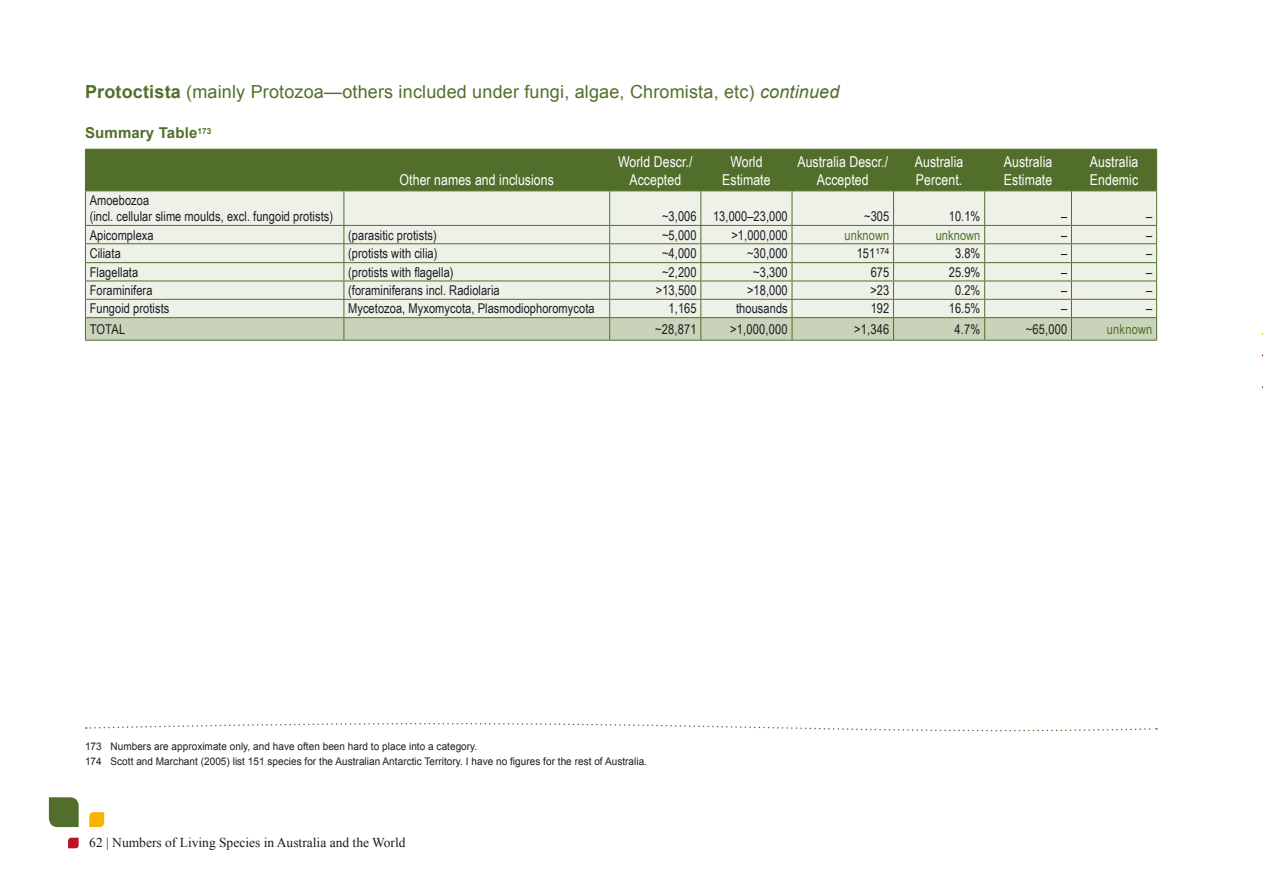
<style>
.page{position:relative;width:1263px;height:893px;background:#fff}
.page>*{position:absolute;margin:0;border:0;box-sizing:border-box;transform-origin:0 0}
.t1{font:18px "Arial";letter-spacing:.01em;color:#516f2a}
.t2{font:15px/18px "Arial Narrow";letter-spacing:.005em;color:#fff;text-align:center}
.t3{font:700 15px "Arial";letter-spacing:.01em;color:#516f2a}
.t4{font:13.5px/16.2px "Arial Narrow";letter-spacing:.005em;color:#1b1c20}
.t5{font:13.5px "Times New Roman";color:#1b1c20}
.t6{font:13.5px "Arial Narrow";letter-spacing:.005em;color:#516f2a}
.t7{font:10.5px/15.6px "Arial";letter-spacing:.005em;color:#1b1c20;scale:.95 1}
.s1{font-weight:700}
.s2{font-style:italic}
</style>
<div class="page">
<hr style="left:1262px;top:0;width:1px;height:893px;background:#00011a">
<svg style="left:1262px;top:403px;width:1px;height:17px"></svg>
<svg style="left:1262px;top:366px;width:1px;height:13px"></svg>
<div style="left:86px;top:150px;width:1070px;height:40px;background:#516f2a"></div>
<div style="left:86px;top:191px;width:1070px;height:34px;background:#eef1e8"></div>
<hr style="left:85px;top:149px;width:259px;height:1px;background:#516f2a">
<hr style="left:85px;top:150px;width:1px;height:40px;background:#516f2a">
<hr style="left:344px;top:149px;width:266px;height:1px;background:#516f2a">
<hr style="left:343px;top:150px;width:1px;height:40px;background:#516f2a">
<hr style="left:610px;top:149px;width:91px;height:1px;background:#516f2a">
<hr style="left:609px;top:150px;width:1px;height:40px;background:#516f2a">
<hr style="left:701px;top:149px;width:91px;height:1px;background:#516f2a">
<hr style="left:700px;top:150px;width:1px;height:40px;background:#516f2a">
<hr style="left:792px;top:149px;width:101px;height:1px;background:#516f2a">
<hr style="left:792px;top:150px;width:1px;height:40px;background:#516f2a">
<hr style="left:893px;top:149px;width:92px;height:1px;background:#516f2a">
<hr style="left:893px;top:150px;width:1px;height:40px;background:#516f2a">
<hr style="left:985px;top:149px;width:86px;height:1px;background:#516f2a">
<hr style="left:984px;top:150px;width:1px;height:40px;background:#516f2a">
<hr style="left:1071px;top:149px;width:86px;height:1px;background:#516f2a">
<hr style="left:1071px;top:150px;width:1px;height:40px;background:#516f2a">
<hr style="left:1156px;top:150px;width:1px;height:40px;background:#516f2a">
<hr style="left:85px;top:190px;width:259px;height:1px;background:#516f2a">
<hr style="left:85px;top:191px;width:1px;height:34px;background:#516f2a">
<hr style="left:344px;top:190px;width:266px;height:1px;background:#516f2a">
<hr style="left:343px;top:191px;width:1px;height:34px;background:#516f2a">
<hr style="left:610px;top:190px;width:91px;height:1px;background:#516f2a">
<hr style="left:609px;top:191px;width:1px;height:34px;background:#516f2a">
<hr style="left:701px;top:190px;width:91px;height:1px;background:#516f2a">
<hr style="left:700px;top:191px;width:1px;height:34px;background:#516f2a">
<hr style="left:792px;top:190px;width:101px;height:1px;background:#516f2a">
<hr style="left:792px;top:191px;width:1px;height:34px;background:#516f2a">
<hr style="left:893px;top:190px;width:92px;height:1px;background:#516f2a">
<hr style="left:893px;top:191px;width:1px;height:34px;background:#516f2a">
<hr style="left:985px;top:190px;width:86px;height:1px;background:#516f2a">
<hr style="left:984px;top:191px;width:1px;height:34px;background:#516f2a">
<hr style="left:1071px;top:190px;width:86px;height:1px;background:#516f2a">
<hr style="left:1071px;top:191px;width:1px;height:34px;background:#516f2a">
<hr style="left:1156px;top:191px;width:1px;height:34px;background:#516f2a">
<hr style="left:85px;top:225px;width:259px;height:1px;background:#516f2a">
<hr style="left:344px;top:225px;width:266px;height:1px;background:#516f2a">
<hr style="left:610px;top:225px;width:91px;height:1px;background:#516f2a">
<hr style="left:701px;top:225px;width:91px;height:1px;background:#516f2a">
<hr style="left:792px;top:225px;width:101px;height:1px;background:#516f2a">
<hr style="left:893px;top:225px;width:92px;height:1px;background:#516f2a">
<hr style="left:985px;top:225px;width:86px;height:1px;background:#516f2a">
<hr style="left:1071px;top:225px;width:86px;height:1px;background:#516f2a">
<svg style="left:85px;top:226px;width:1072px;height:114px;background:#dee4d4"></svg>
<hr style="left:85px;top:340px;width:259px;height:1px;background:#516f2a">
<hr style="left:344px;top:340px;width:266px;height:1px;background:#516f2a">
<hr style="left:610px;top:340px;width:91px;height:1px;background:#516f2a">
<hr style="left:701px;top:340px;width:91px;height:1px;background:#516f2a">
<hr style="left:792px;top:340px;width:101px;height:1px;background:#516f2a">
<hr style="left:893px;top:340px;width:92px;height:1px;background:#516f2a">
<hr style="left:985px;top:340px;width:86px;height:1px;background:#516f2a">
<hr style="left:1071px;top:340px;width:86px;height:1px;background:#516f2a">
<svg style="left:86px;top:723px;width:1071px;height:9px"></svg>
<svg style="left:89px;top:812px;width:15px;height:15px"></svg>
<svg style="left:49px;top:797px;width:30px;height:30px"></svg>
<svg style="left:68px;top:838px;width:11px;height:10px"></svg>
<h1 class="t1" style="left:85px;top:80px;width:756px"><span class="s1">Protoctista</span> (mainly Protozoa—others included under fungi, algae, Chromista, etc) <span class="s2">continued</span></h1>
<p class="t3" style="left:85px;top:123px;width:128px">Summary Table<sup>173</sup></p>
<p class="t4" style="left:90px;top:192px;width:245px">Amoebozoa<br>(incl. cellular slime moulds, excl. fungoid protists)</p>
<p class="t2" style="left:400px;top:170px;width:156px">Other names and inclusions</p>
<p class="t2" style="left:618px;top:152px;width:76px">World Descr./<br>Accepted</p>
<p class="t2" style="left:722px;top:152px;width:50px">World<br>Estimate</p>
<p class="t2" style="left:797px;top:152px;width:92px">Australia Descr./<br>Accepted</p>
<p class="t2" style="left:915px;top:152px;width:50px;text-align:left">Australia<br>Percent.</p>
<p class="t2" style="left:1004px;top:152px;width:50px;text-align:left">Australia<br>Estimate</p>
<p class="t2" style="left:1090px;top:152px;width:50px;text-align:left">Australia<br>Endemic</p>
<p class="t4" style="left:662px;top:208px;width:127px">~3,006 13,000–23,000</p>
<p class="t4" style="left:864px;top:208px;width:27px">~305</p>
<p class="t4" style="left:949px;top:208px;width:33px">10.1%</p>
<p class="t4" style="left:1061px;top:208px;width:8px">–</p>
<p class="t4" style="left:1146px;top:208px;width:8px">–</p>
<p class="t4" style="left:90px;top:226px;width:66px">Apicomplexa</p>
<p class="t4" style="left:348px;top:226px;width:90px">(parasitic protists)</p>
<p class="t4" style="left:662px;top:226px;width:36px">~5,000</p>
<p class="t4" style="left:731px;top:226px;width:58px">&gt;1,000,000</p>
<p class="t6" style="left:844px;top:225px;width:46px">unknown</p>
<p class="t6" style="left:936px;top:225px;width:46px">unknown</p>
<p class="t4" style="left:1061px;top:226px;width:8px">–</p>
<p class="t4" style="left:1146px;top:226px;width:8px">–</p>
<p class="t4" style="left:90px;top:245px;width:33px">Ciliata</p>
<p class="t4" style="left:348px;top:245px;width:91px">(protists with cilia)</p>
<p class="t4" style="left:662px;top:245px;width:36px">~4,000</p>
<p class="t4" style="left:747px;top:245px;width:42px">~30,000</p>
<p class="t4" style="left:857px;top:245px;width:34px">151<sup>174</sup></p>
<p class="t4" style="left:955px;top:245px;width:27px">3.8%</p>
<p class="t4" style="left:1061px;top:245px;width:8px">–</p>
<p class="t4" style="left:1146px;top:245px;width:8px">–</p>
<p class="t4" style="left:90px;top:263px;width:50px">Flagellata</p>
<p class="t4" style="left:348px;top:263px;width:107px">(protists with flagella)</p>
<p class="t4" style="left:662px;top:263px;width:36px">~2,200</p>
<p class="t4" style="left:753px;top:263px;width:36px">~3,300</p>
<p class="t4" style="left:871px;top:263px;width:20px">675</p>
<p class="t4" style="left:949px;top:263px;width:33px">25.9%</p>
<p class="t4" style="left:1061px;top:263px;width:8px">–</p>
<p class="t4" style="left:1146px;top:263px;width:8px">–</p>
<p class="t4" style="left:90px;top:282px;width:64px">Foraminifera</p>
<p class="t4" style="left:348px;top:282px;width:153px">(foraminiferans incl. Radiolaria</p>
<p class="t4" style="left:656px;top:282px;width:42px">&gt;13,500</p>
<p class="t4" style="left:747px;top:282px;width:42px">&gt;18,000</p>
<p class="t4" style="left:870px;top:282px;width:20px">&gt;23</p>
<p class="t4" style="left:955px;top:282px;width:27px">0.2%</p>
<p class="t4" style="left:1061px;top:282px;width:8px">–</p>
<p class="t4" style="left:1146px;top:282px;width:8px">–</p>
<p class="t4" style="left:90px;top:300px;width:81px">Fungoid protists</p>
<p class="t4" style="left:348px;top:300px;width:248px">Mycetozoa, Myxomycota, Plasmodiophoromycota</p>
<p class="t4" style="left:669px;top:300px;width:29px">1,165</p>
<p class="t4" style="left:736px;top:300px;width:53px">thousands</p>
<p class="t4" style="left:871px;top:300px;width:20px">192</p>
<p class="t4" style="left:949px;top:300px;width:33px">16.5%</p>
<p class="t4" style="left:1061px;top:300px;width:8px">–</p>
<p class="t4" style="left:1146px;top:300px;width:8px">–</p>
<p class="t4" style="left:90px;top:320px;width:37px">TOTAL</p>
<p class="t4" style="left:655px;top:320px;width:43px">~28,871</p>
<p class="t4" style="left:730px;top:320px;width:59px">&gt;1,000,000</p>
<p class="t4" style="left:854px;top:320px;width:37px">&gt;1,346</p>
<p class="t4" style="left:954px;top:320px;width:27px">4.7%</p>
<p class="t4" style="left:1026px;top:320px;width:43px">~65,000</p>
<p class="t6" style="left:1107px;top:319px;width:47px">unknown</p>
<p class="t7" style="left:85px;top:738px;width:593px">173 Numbers are approximate only, and have often been hard to place into a category.<br>174 Scott and Marchant (2005) list 151 species for the Australian Antarctic Territory. I have no figures for the rest of Australia.</p>
<p class="t5" style="left:89px;top:834px;width:318px">62 | Numbers of Living Species in Australia and the World</p>
</div>
